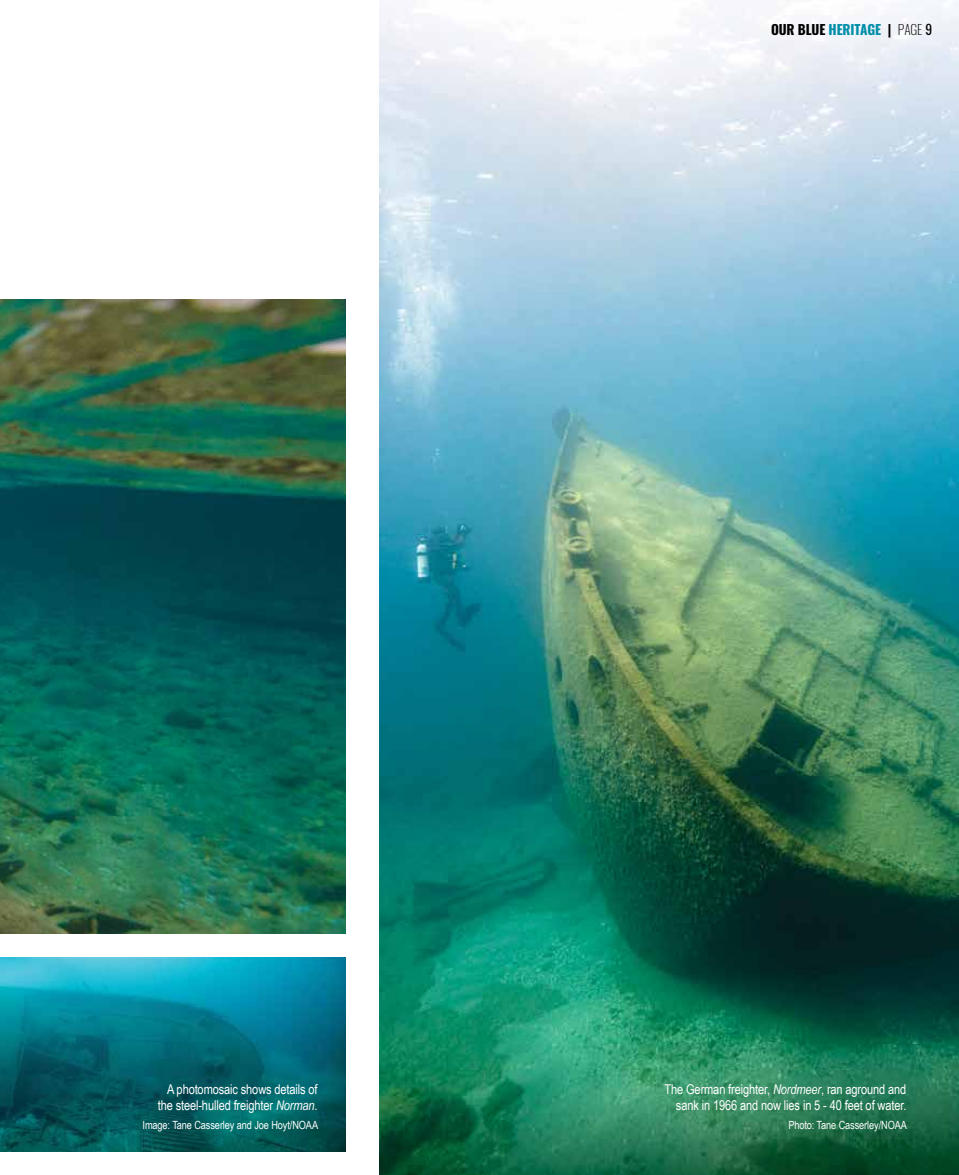
<style>
.page{position:relative;width:959px;height:1175px;background:#fff}
.page>*{position:absolute;margin:0;border:0;box-sizing:border-box;transform-origin:0 0}
.t1{font:13.5px/16.2px "Arial Narrow";letter-spacing:-.01em;color:#fff;text-align:right}
.t2{font:700 13.5px "Oswald";letter-spacing:-.01em;color:#000}
.t3{font:11.25px "Arial Narrow";letter-spacing:-.01em;color:#fff}
.s1{color:#008da8}
.s2{font-weight:200}
.s3{font-weight:400}
.s4{font-style:italic}
</style>
<div class="page">
<img style="left:380px;top:0;width:578px;height:1174px">
<img style="left:0;top:299px;width:346px;height:634px">
<img style="left:0;top:957px;width:346px;height:194px">
<p class="t2" style="left:771px;top:20px;width:162px">OUR BLUE <span class="s1">HERITAGE</span> | <span class="s2">PAGE</span> <span class="s3">9</span></p>
<p class="t1" style="left:158px;top:1081px;width:161px">A photomosaic shows details of the steel-hulled freighter <span class="s4">Norman</span>.</p>
<p class="t3" style="left:142px;top:1118px;width:177px">Image: Tane Casserley and Joe Hoyt/NOAA</p>
<p class="t1" style="left:664px;top:1081px;width:243px">The German freighter, <span class="s4">Nordmeer</span>, ran aground and sank in 1966 and now lies in 5 - 40 feet of water.</p>
<p class="t3" style="left:788px;top:1118px;width:120px">Photo: Tane Casserley/NOAA</p>
</div>
